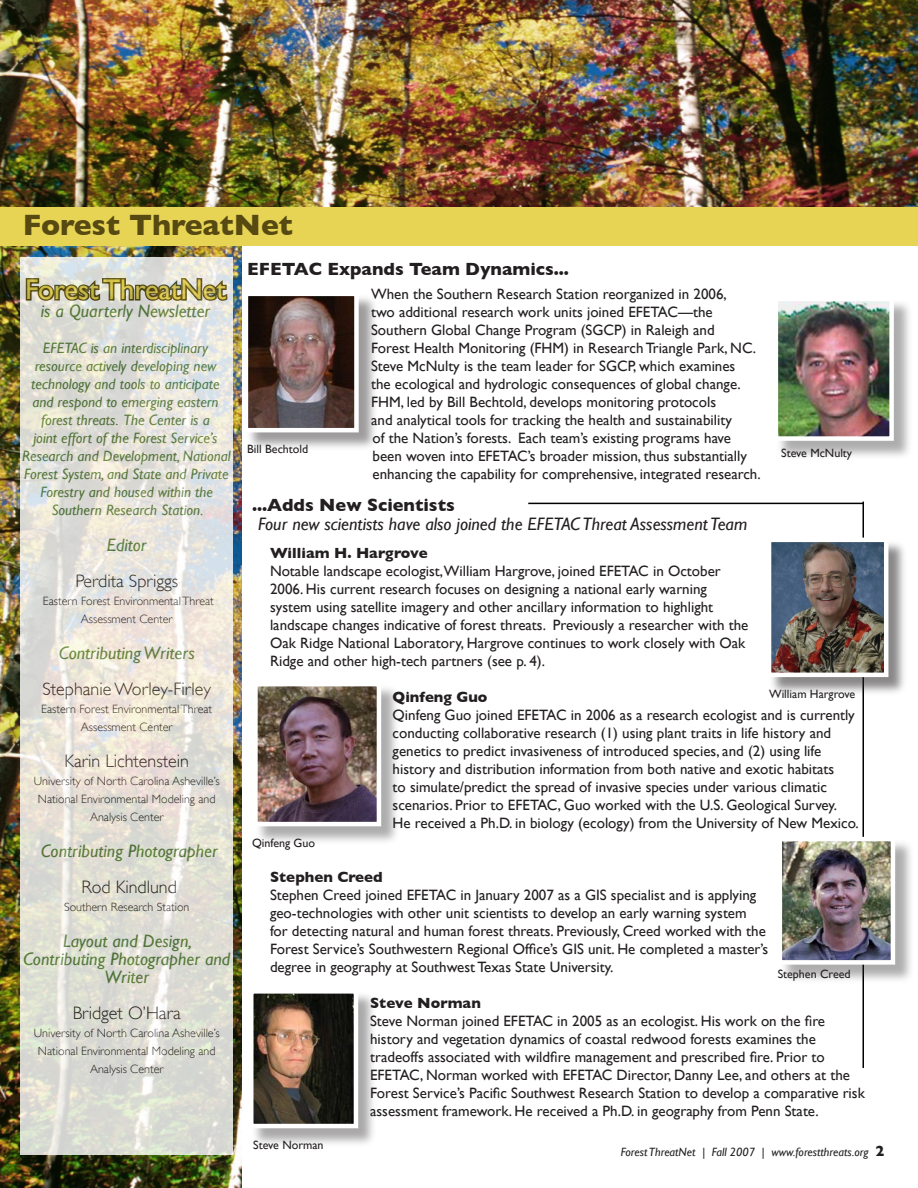
<style>
.page{position:relative;width:918px;height:1188px;background:#fff}
.page>*{position:absolute;margin:0;border:0;box-sizing:border-box;transform-origin:0 0}
.t1{font:700 30px "Gill Sans";color:#564912}
.t2{font:28.5px "Gill Sans";color:#e7d454}
.t3{font:italic 18px/18px "Gill Sans";color:#598342;text-align:center}
.t4{font:300 18px "Gill Sans";color:#231f20}
.t5{font:italic 18px "Gill Sans";color:#231f20}
.t6{font:700 18px "Gill Sans";color:#231f20}
.t7{font:15px/18px "Gill Sans";color:#231f20}
.t8{font:italic 15px/18px "Gill Sans";color:#598342;text-align:center}
.t9{font:700 15px "Gill Sans";color:#231f20}
.t10{font:300 12px/18px "Gill Sans";color:#231f20;text-align:center}
.t11{font:12px "Gill Sans";color:#231f20}
.t12{font:italic 12px "Gill Sans";color:#231f20}
.s1{font-weight:700;font-style:normal;font-size:15px}
</style>
<div class="page">
<img style="left:0;top:0;width:918px;height:207px">
<img style="left:0;top:246px;width:241px;height:942px">
<div style="left:0;top:207px;width:918px;height:39px;background:#e7d454"></div>
<svg style="left:21px;top:257px;width:212px;height:897px;background:#e3e1d9"></svg>
<svg style="left:24px;top:276px;width:205px;height:27px;background:#9f997b"></svg>
<div style="left:250px;top:991px;width:128px;height:157px;background:#231f20;opacity:.39"></div>
<img style="left:254px;top:994px;width:99px;height:129px">
<div style="left:249px;top:989px;width:109px;height:139px;border:4px solid #fff"></div>
<div style="left:245px;top:293px;width:134px;height:160px;background:#231f20;opacity:.45"></div>
<img style="left:249px;top:297px;width:105px;height:130px">
<div style="left:244px;top:292px;width:115px;height:140px;border:4px solid #fff"></div>
<hr style="left:528px;top:503px;width:336px;height:1px;background:#000">
<div style="left:775px;top:298px;width:138px;height:162px;background:#231f20;opacity:.37"></div>
<img style="left:779px;top:302px;width:110px;height:134px">
<div style="left:774px;top:297px;width:120px;height:144px;border:4px solid #fff"></div>
<hr style="left:862px;top:502px;width:2px;height:566px;background:#000">
<div style="left:255px;top:683px;width:147px;height:162px;background:#231f20;opacity:.37"></div>
<img style="left:258px;top:687px;width:118px;height:134px">
<div style="left:253px;top:682px;width:128px;height:144px;border:4px solid #fff"></div>
<div style="left:768px;top:539px;width:141px;height:158px;background:#231f20;opacity:.54"></div>
<img style="left:772px;top:543px;width:111px;height:129px">
<div style="left:767px;top:538px;width:121px;height:139px;border:4px solid #fff"></div>
<div style="left:779px;top:838px;width:136px;height:147px;background:#231f20;opacity:.37"></div>
<img style="left:783px;top:842px;width:107px;height:118px">
<div style="left:778px;top:837px;width:117px;height:128px;border:4px solid #fff"></div>
<h1 class="t1" style="left:23px;top:207px;width:272px">Forest ThreatNet</h1>
<h2 class="t2" style="left:25px;top:273px;width:202px">Forest ThreatNet</h2>
<p class="t3" style="left:41px;top:302px;width:171px">is a Quarterly Newsletter</p>
<p class="t8" style="left:22px;top:339px;width:210px">EFETAC is an interdisciplinary resource actively developing new technology and tools to anticipate and respond to emerging eastern forest threats. The Center is a<br>joint effort of the Forest Service’s Research and Development, National Forest System, and State and Private Forestry and housed within the Southern Research Station.</p>
<p class="t3" style="left:107px;top:536px;width:41px">Editor</p>
<p class="t4" style="left:75px;top:571px;width:104px">Perdita Spriggs</p>
<p class="t10" style="left:43px;top:592px;width:172px">Eastern Forest Environmental Threat<br>Assessment Center</p>
<p class="t3" style="left:59px;top:644px;width:138px">Contributing Writers</p>
<p class="t4" style="left:42px;top:679px;width:170px">Stephanie Worley-Firley</p>
<p class="t10" style="left:41px;top:700px;width:172px">Eastern Forest Environmental Threat<br>Assessment Center</p>
<p class="t4" style="left:64px;top:751px;width:126px">Karin Lichtenstein</p>
<p class="t10" style="left:34px;top:772px;width:187px">University of North Carolina Asheville’s<br>National Environmental Modeling and<br>Analysis Center</p>
<p class="t3" style="left:41px;top:842px;width:179px">Contributing Photographer</p>
<p class="t4" style="left:82px;top:877px;width:97px">Rod Kindlund</p>
<p class="t10" style="left:64px;top:898px;width:127px">Southern Research Station</p>
<p class="t3" style="left:23px;top:932px;width:209px">Layout and Design,<br>Contributing Photographer and<br>Writer</p>
<p class="t4" style="left:73px;top:1003px;width:110px">Bridget O’Hara</p>
<p class="t10" style="left:34px;top:1024px;width:187px">University of North Carolina Asheville’s<br>National Environmental Modeling and<br>Analysis Center</p>
<p class="t6" style="left:247px;top:259px;width:323px">EFETAC Expands Team Dynamics...</p>
<p class="t7" style="left:371px;top:285px;width:391px">When the Southern Research Station reorganized in 2006,<br>two additional research work units joined EFETAC—the Southern Global Change Program (SGCP) in Raleigh and<br>Forest Health Monitoring (FHM) in Research Triangle Park, NC.<br>Steve McNulty is the team leader for SGCP, which examines<br>the ecological and hydrologic consequences of global change.<br>FHM, led by Bill Bechtold, develops monitoring protocols<br>and analytical tools for tracking the health and sustainability<br>of the Nation’s forests. Each team’s existing programs have been woven into EFETAC’s broader mission, thus substantially enhancing the capability for comprehensive, integrated research.</p>
<p class="t11" style="left:247px;top:442px;width:63px">Bill Bechtold</p>
<p class="t11" style="left:781px;top:446px;width:73px">Steve McNulty</p>
<p class="t6" style="left:252px;top:494px;width:204px">...Adds New Scientists</p>
<p class="t5" style="left:258px;top:513px;width:491px">Four new scientists have also joined the EFETAC Threat Assessment Team</p>
<p class="t9" style="left:270px;top:544px;width:159px">William H. Hargrove</p>
<p class="t7" style="left:270px;top:561px;width:480px">Notable landscape ecologist,William Hargrove, joined EFETAC in October 2006. His current research focuses on designing a national early warning system using satellite imagery and other ancillary information to highlight landscape changes indicative of forest threats. Previously a researcher with the Oak Ridge National Laboratory, Hargrove continues to work closely with Oak Ridge and other high-tech partners (see p. 4).</p>
<p class="t9" style="left:393px;top:688px;width:96px">Qinfeng Guo</p>
<p class="t7" style="left:393px;top:705px;width:468px">Qinfeng Guo joined EFETAC in 2006 as a research ecologist and is currently conducting collaborative research (1) using plant traits in life history and genetics to predict invasiveness of introduced species, and (2) using life history and distribution information from both native and exotic habitats<br>to simulate/predict the spread of invasive species under various climatic scenarios. Prior to EFETAC, Guo worked with the U.S. Geological Survey.<br>He received a Ph.D. in biology (ecology) from the University of New Mexico.</p>
<p class="t11" style="left:769px;top:687px;width:88px">William Hargrove</p>
<p class="t11" style="left:252px;top:836px;width:65px">Qinfeng Guo</p>
<p class="t9" style="left:270px;top:868px;width:114px">Stephen Creed</p>
<p class="t7" style="left:270px;top:885px;width:500px">Stephen Creed joined EFETAC in January 2007 as a GIS specialist and is applying geo-technologies with other unit scientists to develop an early warning system<br>for detecting natural and human forest threats. Previously, Creed worked with the Forest Service’s Southwestern Regional Office’s GIS unit. He completed a master’s degree in geography at Southwest Texas State University.</p>
<p class="t9" style="left:370px;top:994px;width:112px">Steve Norman</p>
<p class="t7" style="left:370px;top:1011px;width:496px">Steve Norman joined EFETAC in 2005 as an ecologist. His work on the fire history and vegetation dynamics of coastal redwood forests examines the tradeoffs associated with wildfire management and prescribed fire. Prior to EFETAC, Norman worked with EFETAC Director, Danny Lee, and others at the Forest Service’s Pacific Southwest Research Station to develop a comparative risk assessment framework. He received a Ph.D. in geography from Penn State.</p>
<p class="t11" style="left:778px;top:967px;width:74px">Stephen Creed</p>
<p class="t11" style="left:253px;top:1138px;width:72px">Steve Norman</p>
<p class="t12" style="left:621px;top:1145px;width:265px">Forest ThreatNet | Fall 2007 | www.forestthreats.org <span class="s1">2</span></p>
</div>
